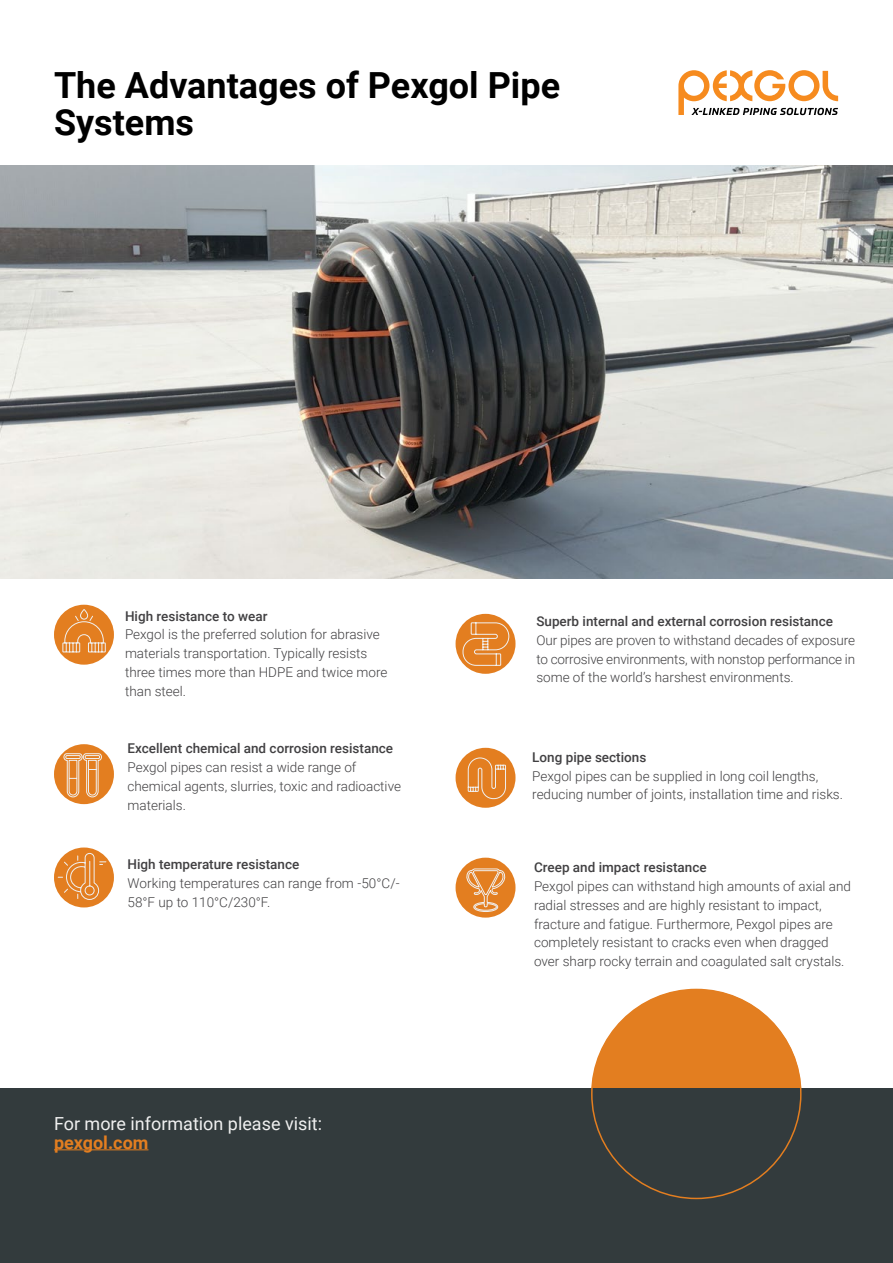
<style>
.page{position:relative;width:893px;height:1263px;background:#fff}
.page>*{position:absolute;margin:0;border:0;box-sizing:border-box;transform-origin:0 0}
.t1{font:700 36px/37.5px "Roboto";color:#000}
.t2{font:18px "Roboto";color:#f0f0f0}
.t3{font:700 18px "Roboto";color:#e37e20}
.t4{font:300 13.5px/18.8px "Roboto";color:#414042}
.t5{font:500 13.5px "Roboto";color:#414042}
</style>
<div class="page">
<div style="left:592px;top:989px;width:209px;height:210px;background:#e37e20;border-radius:50%"></div>
<div style="left:54px;top:605px;width:60px;height:60px;background:#e37e20;border-radius:50%"></div>
<div style="left:54px;top:744px;width:60px;height:60px;background:#e37e20;border-radius:50%"></div>
<div style="left:54px;top:847px;width:60px;height:60px;background:#e37e20;border-radius:50%"></div>
<div style="left:456px;top:614px;width:59px;height:60px;background:#e37e20;border-radius:50%"></div>
<div style="left:456px;top:748px;width:59px;height:60px;background:#e37e20;border-radius:50%"></div>
<div style="left:456px;top:858px;width:59px;height:60px;background:#e37e20;border-radius:50%"></div>
<svg style="left:678px;top:70px;width:160px;height:45px"></svg>
<div style="left:0;top:1089px;width:892px;height:174px;background:#333b3d"></div>
<hr style="left:54px;top:1149px;width:94px;height:1px;background:#e37e20">
<svg style="left:467px;top:757px;width:39px;height:42px"></svg>
<svg style="left:57px;top:853px;width:50px;height:47px"></svg>
<svg style="left:62px;top:608px;width:44px;height:45px"></svg>
<svg style="left:462px;top:622px;width:48px;height:44px"></svg>
<svg style="left:63px;top:753px;width:39px;height:45px"></svg>
<svg style="left:464px;top:868px;width:42px;height:44px"></svg>
<img style="left:1px;top:166px;width:892px;height:412px">
<img style="left:0;top:166px;width:1px;height:466px">
<h1 class="t1" style="left:54px;top:65px;width:508px">The Advantages of Pexgol Pipe<br>Systems</h1>
<p class="t5" style="left:125px;top:606px;width:144px">High resistance to wear</p>
<p class="t4" style="left:125px;top:625px;width:264px">Pexgol is the preferred solution for abrasive materials transportation. Typically resists three times more than HDPE and twice more than steel.</p>
<p class="t5" style="left:128px;top:739px;width:267px">Excellent chemical and corrosion resistance</p>
<p class="t4" style="left:128px;top:757px;width:275px">Pexgol pipes can resist a wide range of chemical agents, slurries, toxic and radioactive materials.</p>
<p class="t5" style="left:128px;top:855px;width:173px">High temperature resistance</p>
<p class="t4" style="left:128px;top:873px;width:274px">Working temperatures can range from -50°C/-<br>58°F up to 110°C/230°F.</p>
<h2 class="t2" style="left:54px;top:1111px;width:270px">For more information please visit:</h2>
<h2 class="t3" style="left:54px;top:1129px;width:96px">pexgol.com</h2>
<p class="t5" style="left:536px;top:612px;width:298px">Superb internal and external corrosion resistance</p>
<p class="t4" style="left:536px;top:630px;width:320px;text-align:justify">Our pipes are proven to withstand decades of exposure to corrosive environments, with nonstop performance in some of the world’s harshest environments.</p>
<p class="t5" style="left:532px;top:747px;width:116px">Long pipe sections</p>
<p class="t4" style="left:532px;top:766px;width:312px">Pexgol pipes can be supplied in long coil lengths, reducing number of joints, installation time and risks.</p>
<p class="t5" style="left:534px;top:858px;width:174px">Creep and impact resistance</p>
<p class="t4" style="left:534px;top:876px;width:318px">Pexgol pipes can withstand high amounts of axial and radial stresses and are highly resistant to impact, fracture and fatigue. Furthermore, Pexgol pipes are completely resistant to cracks even when dragged over sharp rocky terrain and coagulated salt crystals.</p>
</div>
